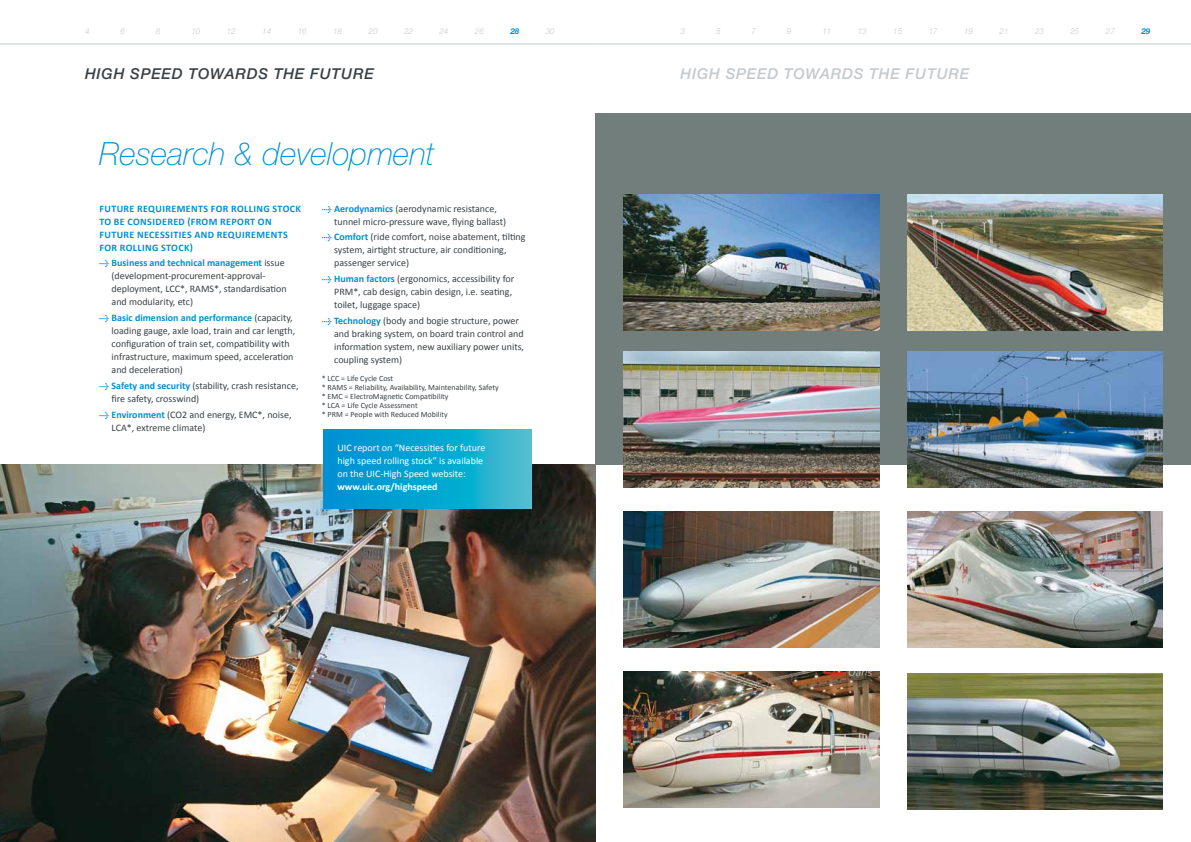
<style>
.page{position:relative;width:1191px;height:842px;background:#fff}
.page>*{position:absolute;margin:0;border:0;box-sizing:border-box;transform-origin:0 0}
.t1{font:italic 100 32px "Helvetica Neue LT Std";color:#0090d4}
.t2{font:italic 500 15px "Helvetica Neue LT Std";letter-spacing:.05em;color:#384146}
.t3{font:italic 500 15px "Helvetica Neue LT Std";letter-spacing:.05em;color:#c3cacd}
.t4{font:10px/13px "Calibri";color:#384146}
.t5{font:700 10px/13px "Calibri";letter-spacing:.04em;color:#0090d4}
.t6{font:10px/13px "Calibri";color:#fff}
.t7{font:700 10px "Calibri";color:#fff}
.t8{font:8px/9px "Calibri";color:#384146}
.t9{font:italic 300 8px "Helvetica Neue LT Std";color:#c3cacd}
.t10{font:italic 700 8px "Helvetica Neue LT Std";color:#0090d4}
.s1{font-family:"Meta Plus";font-size:8px}
.s2{font-weight:400;color:#384146}
.s3{font-family:"Meta Plus";font-weight:700;font-size:8px;color:#0090d4}
.s4{font-weight:700;color:#0090d4}
</style>
<div class="page">
<img style="left:907px;top:673px;width:255px;height:136px">
<img style="left:0;top:465px;width:595px;height:377px">
<hr style="left:0;top:43px;width:595px;height:1px;background:#c3cacd">
<div style="left:595px;top:113px;width:596px;height:352px;background:#717e7c"></div>
<img style="left:907px;top:351px;width:255px;height:137px">
<img style="left:624px;top:351px;width:255px;height:137px">
<img style="left:624px;top:672px;width:255px;height:136px">
<img style="left:624px;top:511px;width:255px;height:136px">
<img style="left:907px;top:194px;width:255px;height:136px">
<img style="left:624px;top:194px;width:255px;height:136px">
<hr style="left:595px;top:43px;width:596px;height:1px;background:#c3cacd">
<svg style="left:323px;top:429px;width:208px;height:80px;background:#0ea5d1"></svg>
<img style="left:907px;top:511px;width:255px;height:136px">
<p class="t9" style="left:85px;top:26px;width:6px">4</p>
<p class="t9" style="left:120px;top:26px;width:6px">6</p>
<p class="t9" style="left:156px;top:26px;width:6px">8</p>
<p class="t9" style="left:191px;top:26px;width:10px">10</p>
<p class="t9" style="left:227px;top:26px;width:10px">12</p>
<p class="t9" style="left:262px;top:26px;width:10px">14</p>
<p class="t9" style="left:298px;top:26px;width:10px">16</p>
<p class="t9" style="left:333px;top:26px;width:10px">18</p>
<p class="t9" style="left:369px;top:26px;width:10px">20</p>
<p class="t9" style="left:404px;top:26px;width:10px">22</p>
<p class="t9" style="left:439px;top:26px;width:10px">24</p>
<p class="t9" style="left:475px;top:26px;width:10px">26</p>
<p class="t10" style="left:510px;top:26px;width:10px">28</p>
<p class="t9" style="left:546px;top:26px;width:10px">30</p>
<h2 class="t2" style="left:85px;top:65px;width:117px">HIGH SPEED TOW</h2>
<h2 class="t2" style="left:224px;top:65px;width:98px">ARDS THE FUTU</h2>
<h2 class="t2" style="left:353px;top:65px;width:22px">RE</h2>
<h1 class="t1" style="left:99px;top:135px;width:337px">Research &amp; development</h1>
<p class="t5" style="left:99px;top:201px;width:203px">Future requirements for rolling stock to be considered</p>
<p class="t5" style="left:187px;top:214px;width:86px">(FROM REPORT ON</p>
<p class="t5" style="left:99px;top:227px;width:7px">FUTURE</p>
<p class="t5" style="left:137px;top:227px;width:6px">NECESSITIES</p>
<p class="t5" style="left:194px;top:227px;width:8px">AND</p>
<p class="t5" style="left:217px;top:227px;width:7px">REQUIREMENTS</p>
<p class="t5" style="left:99px;top:239px;width:187px;line-height:15.8px">FOR ROLLING STOCK)<br><span class="s1">&gt;</span> Business and technical management <span class="s2">issue</span></p>
<p class="t4" style="left:112px;top:269px;width:177px">(development-procurement-approval&shy;deployment, LCC*, RAMS*, standardisation and modularity, etc)</p>
<p class="t4" style="left:112px;top:311px;width:185px;text-indent:-12px"><span class="s3">&gt;</span> <span class="s4">Basic dimension and performance</span> (capacity, loading gauge, axle load, train and car length, configuration of train set, compatibility with infrastructure, maximum speed, acceleration and deceleration)</p>
<p class="t4" style="left:112px;top:379px;width:188px;text-indent:-12px"><span class="s3">&gt;</span> <span class="s4">Safety and security</span> (stability, crash resistance, fire safety, crosswind)</p>
<p class="t4" style="left:112px;top:408px;width:181px;text-indent:-12px"><span class="s3">&gt;</span> <span class="s4">Environment</span> (CO2 and energy, EMC*, noise,<br>LCA*, extreme climate)</p>
<p class="t4" style="left:334px;top:201px;width:173px;text-indent:-12px"><span class="s3">&gt;</span> <span class="s4">Aerodynamics</span> (aerodynamic resistance, tunnel micro-pressure wave, flying ballast)</p>
<p class="t4" style="left:334px;top:230px;width:193px;text-indent:-12px"><span class="s3">&gt;</span> <span class="s4">Comfort</span> (ride comfort, noise abatement, tilting system, airtight structure, air conditioning, passenger service)</p>
<p class="t4" style="left:334px;top:272px;width:182px;text-indent:-12px"><span class="s3">&gt;</span> <span class="s4">Human factors</span> (ergonomics, accessibility for<br>PRM*, cab design, cabin design, i.e. seating, toilet, luggage space)</p>
<p class="t4" style="left:334px;top:314px;width:191px;text-indent:-12px"><span class="s3">&gt;</span> <span class="s4">Technology</span> (body and bogie structure, power and braking system, on board train control and information system, new auxiliary power units, coupling system)</p>
<p class="t8" style="left:322px;top:373px;width:178px">* LCC = Life Cycle Cost<br>* RAMS = Reliability, Availability, Maintenability, Safety * EMC = ElectroMagnetic Compatibility<br>* LCA = Life Cycle Assessment<br>* PRM = People with Reduced Mobility</p>
<p class="t6" style="left:337px;top:441px;width:150px">UIC report on “Necessities for future high speed rolling stock” is available on the UIC-High Speed website:</p>
<p class="t7" style="left:337px;top:481px;width:102px">www.uic.org/highspeed</p>
<p class="t9" style="left:680px;top:26px;width:6px">3</p>
<p class="t9" style="left:716px;top:26px;width:6px">5</p>
<p class="t9" style="left:751px;top:26px;width:6px">7</p>
<p class="t9" style="left:787px;top:26px;width:6px">9</p>
<p class="t9" style="left:822px;top:26px;width:10px">11</p>
<p class="t9" style="left:857px;top:26px;width:10px">13</p>
<p class="t9" style="left:893px;top:26px;width:10px">15</p>
<p class="t9" style="left:928px;top:26px;width:10px">17</p>
<p class="t9" style="left:964px;top:26px;width:10px">19</p>
<p class="t9" style="left:999px;top:26px;width:10px">21</p>
<p class="t9" style="left:1035px;top:26px;width:10px">23</p>
<p class="t9" style="left:1070px;top:26px;width:10px">25</p>
<p class="t9" style="left:1105px;top:26px;width:10px">27</p>
<p class="t10" style="left:1141px;top:26px;width:10px">29</p>
<h2 class="t3" style="left:680px;top:65px;width:11px">HIGH</h2>
<h2 class="t3" style="left:725px;top:65px;width:12px">SPEED</h2>
<h2 class="t3" style="left:784px;top:65px;width:49px">TOWARDS</h2>
<h2 class="t3" style="left:869px;top:65px;width:92px">THE FUTURE</h2>
</div>
